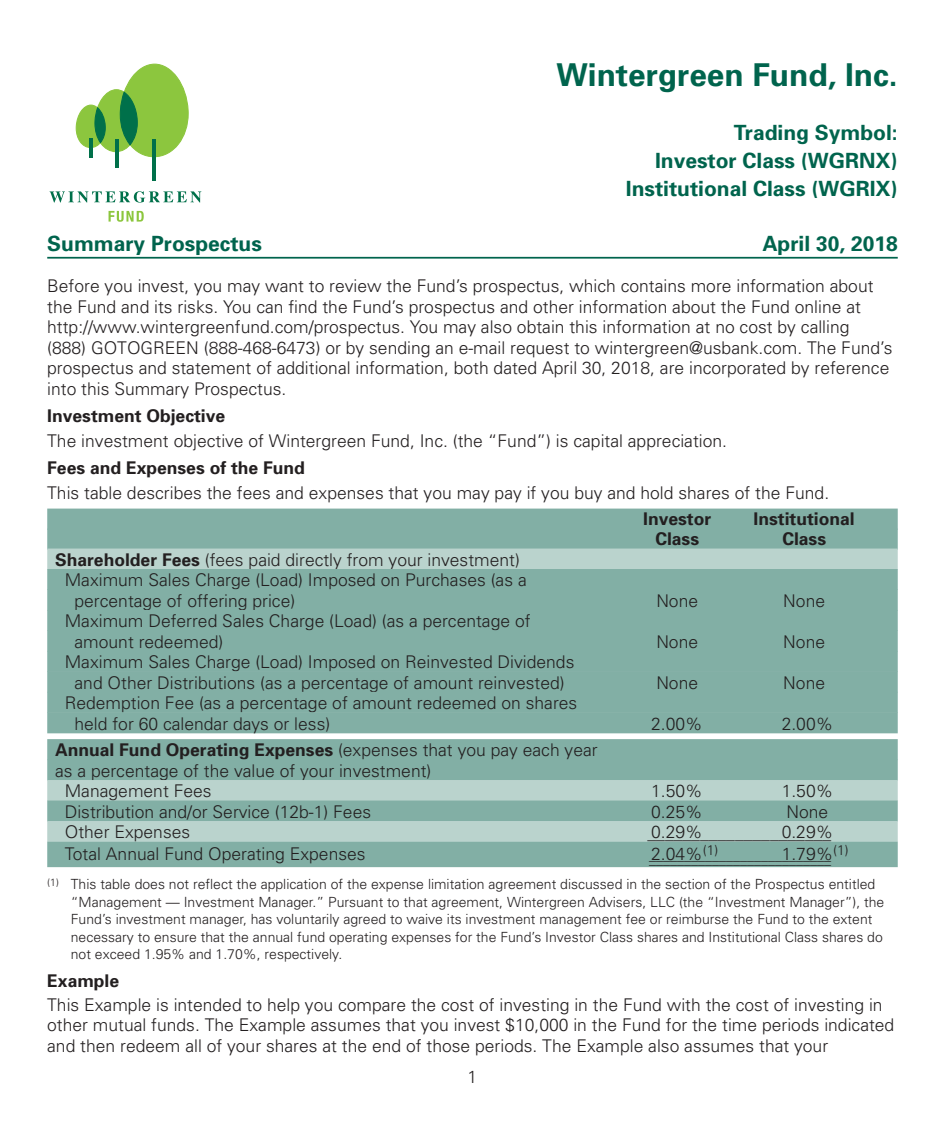
<style>
.page{position:relative;width:945px;height:1134px;background:#fff}
.page>*{position:absolute;margin:0;border:0;box-sizing:border-box;transform-origin:0 0}
.t1{font:700 31.5px "Univers";color:#00644d}
.t2{font:700 21px/28px "Univers";color:#00644d;text-align:right}
.t3{font:300 17.5px/20.5px "Univers";color:#231f20}
.t4{font:700 17.5px "Univers";color:#231f20}
.t5{font:300 14px/17.5px "Univers";color:#231f20}
.s1{font-weight:700}
.s2{font-weight:300}
</style>
<div class="page">
<hr style="left:47px;top:257px;width:851px;height:2px;background:#00644d">
<div style="left:47px;top:509px;width:851px;height:21px;background:#82afa5"></div>
<div style="left:47px;top:529px;width:851px;height:21px;background:#82afa5"></div>
<div style="left:47px;top:549px;width:851px;height:21px;background:#bad3cd"></div>
<div style="left:47px;top:569px;width:851px;height:21px;background:#82afa5"></div>
<div style="left:47px;top:590px;width:851px;height:21px;background:#82afa5"></div>
<div style="left:47px;top:610px;width:851px;height:21px;background:#82afa5"></div>
<div style="left:47px;top:630px;width:851px;height:21px;background:#82afa5"></div>
<div style="left:47px;top:651px;width:851px;height:21px;background:#82afa5"></div>
<div style="left:47px;top:671px;width:851px;height:21px;background:#82afa5"></div>
<div style="left:47px;top:692px;width:851px;height:21px;background:#82afa5"></div>
<div style="left:47px;top:712px;width:851px;height:21px;background:#82afa5"></div>
<div style="left:47px;top:739px;width:851px;height:21px;background:#82afa5"></div>
<div style="left:47px;top:760px;width:851px;height:21px;background:#82afa5"></div>
<div style="left:47px;top:780px;width:851px;height:21px;background:#bad3cd"></div>
<div style="left:47px;top:801px;width:851px;height:21px;background:#82afa5"></div>
<div style="left:47px;top:821px;width:851px;height:21px;background:#bad3cd"></div>
<div style="left:47px;top:842px;width:851px;height:25px;background:#82afa5"></div>
<hr style="left:115px;top:139px;width:4px;height:28px;background:#00704a">
<hr style="left:89px;top:139px;width:4px;height:19px;background:#00704a">
<hr style="left:153px;top:139px;width:3px;height:42px;background:#00704a">
<svg style="left:50px;top:191px;width:151px;height:12px"></svg>
<svg style="left:109px;top:211px;width:35px;height:11px"></svg>
<svg style="left:76px;top:64px;width:113px;height:93px"></svg>
<h1 class="t1" style="left:556px;top:63px;width:343px">Wintergreen Fund, Inc.</h1>
<p class="t2" style="left:626px;top:121px;width:273px">Trading Symbol:<br>Investor Class (WGRNX)<br>Institutional Class (WGRIX)</p>
<p class="t2" style="left:47px;top:231px;width:216px">Summary Prospectus</p>
<p class="t2" style="left:762px;top:231px;width:137px">April 30, 2018</p>
<p class="t3" style="left:47px;top:277px;width:847px">Before you invest, you may want to review the Fund’s prospectus, which contains more information about the Fund and its risks. You can find the Fund’s prospectus and other information about the Fund online at http://www.wintergreenfund.com/prospectus. You may also obtain this information at no cost by calling (888) GOTOGREEN (888-468-6473) or by sending an e-mail request to wintergreen@usbank.com. The Fund’s prospectus and statement of additional information, both dated April 30, 2018, are incorporated by reference into this Summary Prospectus.</p>
<p class="t4" style="left:47px;top:409px;width:179px">Investment Objective</p>
<p class="t3" style="left:47px;top:432px;width:681px">The investment objective of Wintergreen Fund, Inc. (the “Fund”) is capital appreciation.</p>
<p class="t4" style="left:47px;top:461px;width:259px">Fees and Expenses of the Fund</p>
<p class="t3" style="left:47px;top:484px;width:783px">This table describes the fees and expenses that you may pay if you buy and hold shares of the Fund.</p>
<p class="t4" style="left:643px;top:513px;width:70px">Investor</p>
<p class="t4" style="left:754px;top:513px;width:103px">Institutional</p>
<p class="t4" style="left:655px;top:533px;width:45px">Class</p>
<p class="t4" style="left:782px;top:533px;width:45px">Class</p>
<p class="t3" style="left:55px;top:551px;width:466px"><span class="s1">Shareholder Fees</span> (fees paid directly from your investment)</p>
<p class="t3" style="left:65px;top:571px;width:463px">Maximum Sales Charge (Load) Imposed on Purchases (as a</p>
<p class="t3" style="left:75px;top:592px;width:222px">percentage of offering price)</p>
<p class="t3" style="left:656px;top:592px;width:43px">None</p>
<p class="t3" style="left:783px;top:592px;width:43px">None</p>
<p class="t3" style="left:75px;top:612px;width:458px;text-indent:-10px">Maximum Deferred Sales Charge (Load) (as a percentage of amount redeemed)</p>
<p class="t3" style="left:656px;top:633px;width:43px">None</p>
<p class="t3" style="left:783px;top:633px;width:43px">None</p>
<p class="t3" style="left:65px;top:653px;width:511px;text-align:center">Maximum Sales Charge (Load) Imposed on Reinvested Dividends and Other Distributions (as a percentage of amount reinvested)</p>
<p class="t3" style="left:75px;top:694px;width:504px;text-indent:-10px">Redemption Fee (as a percentage of amount redeemed on shares held for 60 calendar days or less)</p>
<p class="t3" style="left:656px;top:674px;width:43px">None</p>
<p class="t3" style="left:783px;top:674px;width:43px">None</p>
<p class="t3" style="left:651px;top:715px;width:53px">2.00%</p>
<p class="t3" style="left:782px;top:715px;width:53px">2.00%</p>
<p class="t4" style="left:55px;top:744px;width:544px">Annual Fund Operating Expenses <span class="s2">(expenses that you pay each year</span></p>
<p class="t3" style="left:55px;top:762px;width:378px">as a percentage of the value of your investment)</p>
<p class="t3" style="left:65px;top:782px;width:148px">Management Fees</p>
<p class="t3" style="left:651px;top:782px;width:53px">1.50%</p>
<p class="t3" style="left:782px;top:782px;width:53px">1.50%</p>
<p class="t3" style="left:65px;top:803px;width:308px">Distribution and/or Service (12b-1) Fees</p>
<p class="t3" style="left:651px;top:803px;width:53px">0.25%</p>
<p class="t3" style="left:786px;top:803px;width:43px">None</p>
<p class="t3" style="left:65px;top:823px;width:127px">Other Expenses</p>
<p class="t3" style="left:648px;top:824px;width:187px">_0_._2_9_%_ __ _ _ _ _ _ _ _ _0_. 2_ _9_%_</p>
<p class="t3" style="left:65px;top:845px;width:302px">Total Annual Fund Operating Expenses</p>
<p class="t3" style="left:651px;top:845px;width:69px">2.04%<sup>(1)</sup></p>
<p class="t3" style="left:782px;top:845px;width:69px">1.79%<sup>(1)</sup></p>
<p class="t5" style="left:47px;top:845px;width:830px;line-height:27.3px;text-indent:602px">____________________________________________________<br><sup>(1)</sup> This table does not reflect the application of the expense limitation agreement discussed in the section of the Prospectus entitled</p>
<p class="t5" style="left:71px;top:894px;width:815px">“Management — Investment Manager.” Pursuant to that agreement, Wintergreen Advisers, LLC (the “Investment Manager”), the Fund’s investment manager, has voluntarily agreed to waive its investment management fee or reimburse the Fund to the extent necessary to ensure that the annual fund operating expenses for the Fund’s Investor Class shares and Institutional Class shares do not exceed 1.95% and 1.70%, respectively.</p>
<p class="t4" style="left:47px;top:974px;width:73px">Example</p>
<p class="t3" style="left:47px;top:996px;width:849px">This Example is intended to help you compare the cost of investing in the Fund with the cost of investing in other mutual funds. The Example assumes that you invest $10,000 in the Fund for the time periods indicated and then redeem all of your shares at the end of those periods. The Example also assumes that your</p>
<p class="t3" style="left:468px;top:1069px;width:11px">1</p>
</div>
